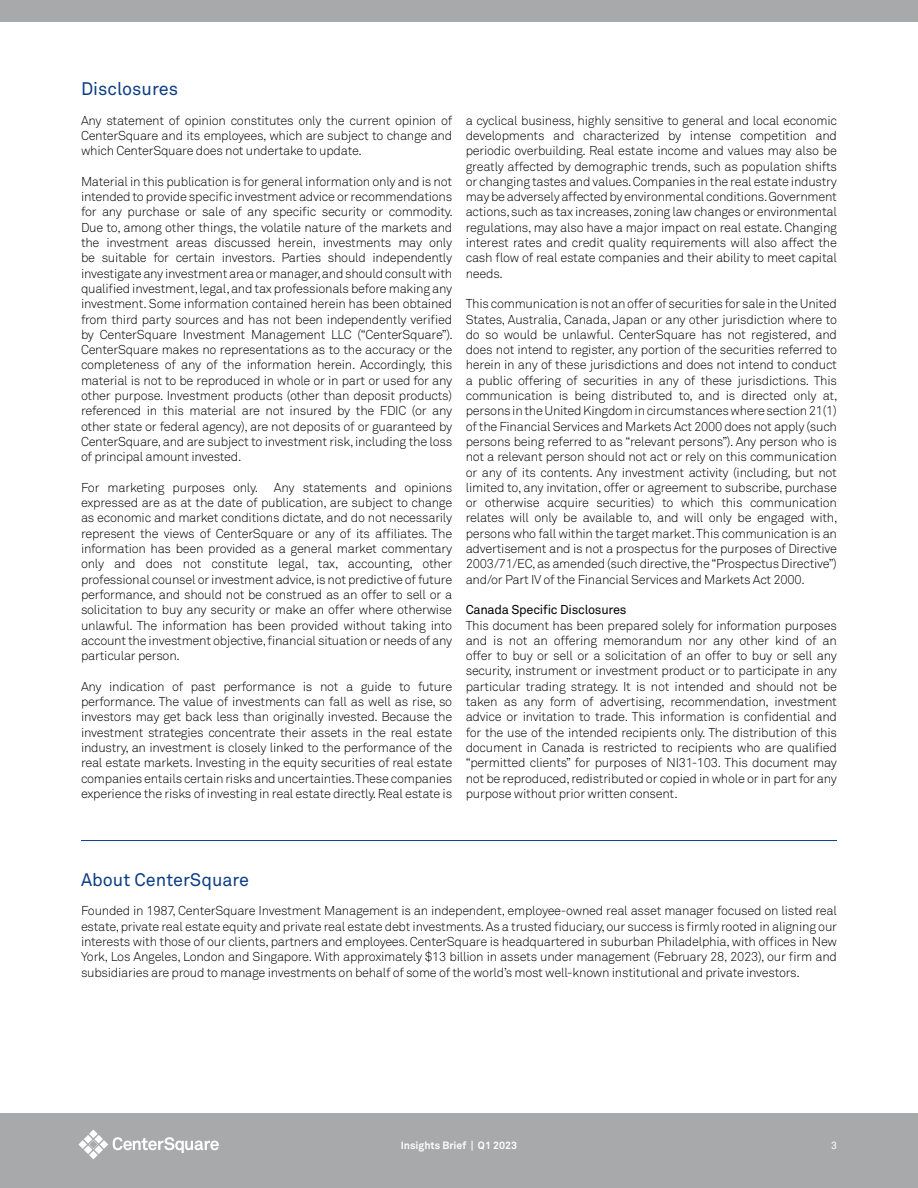
<style>
.page{position:relative;width:918px;height:1188px;background:#fff}
.page>*{position:absolute;margin:0;border:0;box-sizing:border-box;transform-origin:0 0}
.t1{font:18px "Akkurat Pro";color:#0c3d84}
.t2{font:12.75px/15.3px "Akkurat Light Pro";letter-spacing:-.02em;color:#000;text-align:justify}
.t3{font:12.75px "Akkurat Pro";letter-spacing:-.02em;color:#000}
.t4{font:700 10.5px "Akkurat Pro";color:#fff}
.t5{font:10.5px "Akkurat Pro";color:#fff}
</style>
<div class="page">
<div style="left:0;top:1113px;width:918px;height:75px;background:#a7a9ab"></div>
<svg style="left:78px;top:1130px;width:141px;height:29px"></svg>
<div style="left:0;top:0;width:918px;height:22px;background:#a7a9ab"></div>
<hr style="left:81px;top:840px;width:756px;height:1px;background:#0c3d84">
<h1 class="t1" style="left:81px;top:78px;width:99px">Disclosures</h1>
<p class="t2" style="left:81px;top:113px;width:373px">Any statement of opinion constitutes only the current opinion of CenterSquare and its employees, which are subject to change and which CenterSquare does not undertake to update.</p>
<p class="t2" style="left:81px;top:174px;width:373px">Material in this publication is for general information only and is not intended to provide specific investment advice or recommendations for any purchase or sale of any specific security or commodity.<br>Due to, among other things, the volatile nature of the markets and the investment areas discussed herein, investments may only be suitable for certain investors. Parties should independently investigate any investment area or manager, and should consult with qualified investment, legal, and tax professionals before making any investment. Some information contained herein has been obtained from third party sources and has not been independently verified by CenterSquare Investment Management LLC (“CenterSquare”).<br>CenterSquare makes no representations as to the accuracy or the completeness of any of the information herein. Accordingly, this material is not to be reproduced in whole or in part or used for any other purpose. Investment products (other than deposit products) referenced in this material are not insured by the FDIC (or any other state or federal agency), are not deposits of or guaranteed by CenterSquare, and are subject to investment risk, including the loss of principal amount invested.</p>
<p class="t2" style="left:81px;top:480px;width:373px">For marketing purposes only. Any statements and opinions expressed are as at the date of publication, are subject to change as economic and market conditions dictate, and do not necessarily represent the views of CenterSquare or any of its affiliates. The information has been provided as a general market commentary only and does not constitute legal, tax, accounting, other professional counsel or investment advice, is not predictive of future performance, and should not be construed as an offer to sell or a solicitation to buy any security or make an offer where otherwise unlawful. The information has been provided without taking into account the investment objective, financial situation or needs of any particular person.</p>
<p class="t2" style="left:81px;top:679px;width:373px">Any indication of past performance is not a guide to future performance. The value of investments can fall as well as rise, so investors may get back less than originally invested. Because the investment strategies concentrate their assets in the real estate industry, an investment is closely linked to the performance of the real estate markets. Investing in the equity securities of real estate companies entails certain risks and uncertainties. These companies experience the risks of investing in real estate directly. Real estate is</p>
<p class="t2" style="left:466px;top:113px;width:373px">a cyclical business, highly sensitive to general and local economic developments and characterized by intense competition and periodic overbuilding. Real estate income and values may also be greatly affected by demographic trends, such as population shifts or changing tastes and values. Companies in the real estate industry may be adversely affected by environmental conditions. Government actions, such as tax increases, zoning law changes or environmental regulations, may also have a major impact on real estate. Changing interest rates and credit quality requirements will also affect the cash flow of real estate companies and their ability to meet capital needs.</p>
<p class="t2" style="left:466px;top:296px;width:373px">This communication is not an offer of securities for sale in the United States, Australia, Canada, Japan or any other jurisdiction where to do so would be unlawful. CenterSquare has not registered, and does not intend to register, any portion of the securities referred to herein in any of these jurisdictions and does not intend to conduct a public offering of securities in any of these jurisdictions. This communication is being distributed to, and is directed only at, persons in the United Kingdom in circumstances where section 21(1) of the Financial Services and Markets Act 2000 does not apply (such persons being referred to as “relevant persons”). Any person who is not a relevant person should not act or rely on this communication or any of its contents. Any investment activity (including, but not limited to, any invitation, offer or agreement to subscribe, purchase or otherwise acquire securities) to which this communication relates will only be available to, and will only be engaged with, persons who fall within the target market. This communication is an advertisement and is not a prospectus for the purposes of Directive 2003/71/EC, as amended (such directive, the “Prospectus Directive”) and/or Part IV of the Financial Services and Markets Act 2000.</p>
<p class="t3" style="left:466px;top:602px;width:162px">Canada Specific Disclosures</p>
<p class="t2" style="left:466px;top:618px;width:373px">This document has been prepared solely for information purposes and is not an offering memorandum nor any other kind of an offer to buy or sell or a solicitation of an offer to buy or sell any security, instrument or investment product or to participate in any particular trading strategy. It is not intended and should not be taken as any form of advertising, recommendation, investment advice or invitation to trade. This information is confidential and for the use of the intended recipients only. The distribution of this document in Canada is restricted to recipients who are qualified “permitted clients” for purposes of NI31-103. This document may not be reproduced, redistributed or copied in whole or in part for any purpose without prior written consent.</p>
<h1 class="t1" style="left:81px;top:869px;width:170px">About CenterSquare</h1>
<p class="t2" style="left:81px;top:904px;width:758px">Founded in 1987, CenterSquare Investment Management is an independent, employee-owned real asset manager focused on listed real estate, private real estate equity and private real estate debt investments. As a trusted fiduciary, our success is firmly rooted in aligning our interests with those of our clients, partners and employees. CenterSquare is headquartered in suburban Philadelphia, with offices in New York, Los Angeles, London and Singapore. With approximately $13 billion in assets under management (February 28, 2023), our firm and subsidiaries are proud to manage investments on behalf of some of the world’s most well-known institutional and private investors.</p>
<p class="t4" style="left:401px;top:1138px;width:118px">Insights Brief | Q1 2023</p>
<p class="t5" style="left:831px;top:1139px;width:7px">3</p>
</div>
